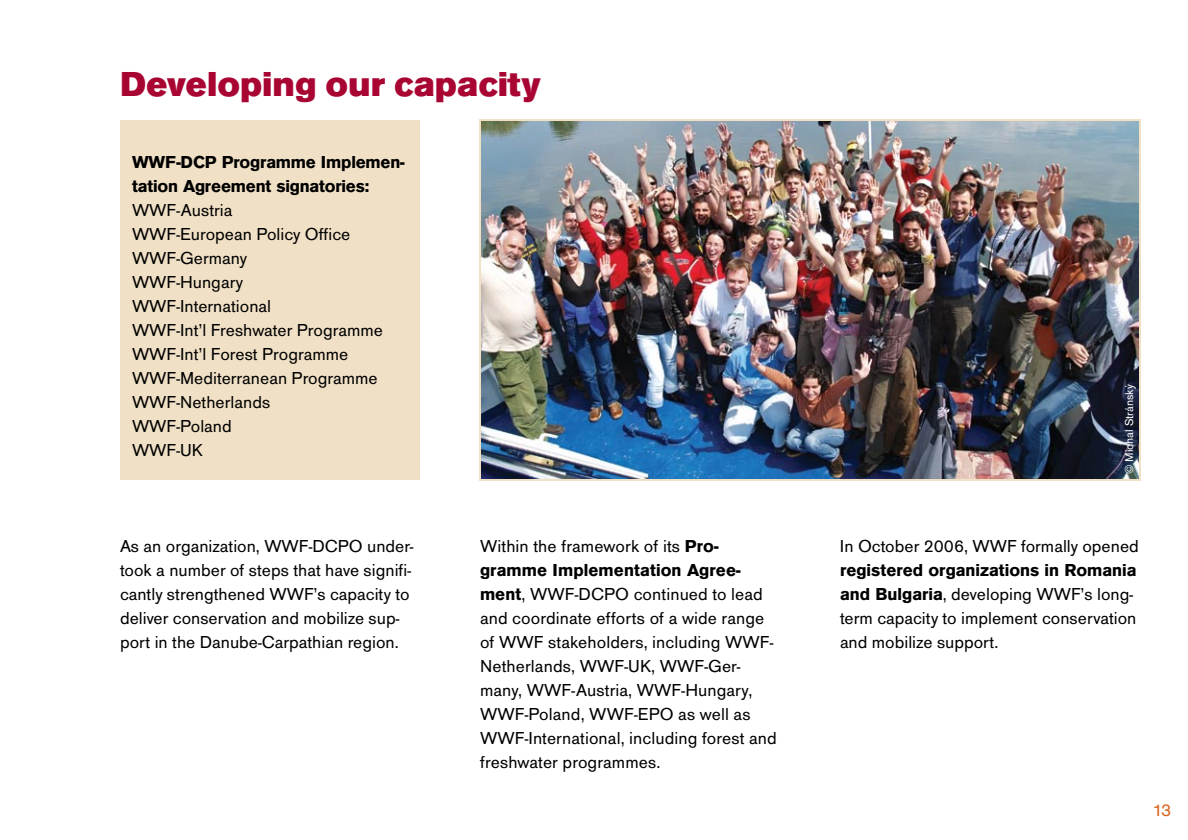
<style>
.page{position:relative;width:1188px;height:840px;background:#fff}
.page>*{position:absolute;margin:0;border:0;box-sizing:border-box;transform-origin:0 0}
.t1{font:900 36px "Accius TOT";color:#a90533}
.t2{font:18px/24px "Accius TOT";color:#000}
.t3{font:700 18px/24px "Accius TOT";letter-spacing:-.01em;color:#000}
.t4{font:18px "Accius TOT";color:#da651d}
.t5{font:12px "Accius TOT";color:#fff}
.s1{font-weight:700}
</style>
<div class="page">
<div style="left:120px;top:120px;width:300px;height:360px;background:#f0e0c6"></div>
<img style="left:482px;top:122px;width:656px;height:356px">
<div style="left:479px;top:119px;width:662px;height:362px;border:2px solid #f0e0c6"></div>
<h1 class="t1" style="left:120px;top:63px;width:422px">Developing our capacity</h1>
<p class="t3" style="left:132px;top:150px;width:274px">WWF-DCP Programme Implemen&shy;tation Agreement signatories:</p>
<p class="t2" style="left:132px;top:198px;width:253px">WWF-Austria<br>WWF-European Policy Office<br>WWF-Germany<br>WWF-Hungary<br>WWF-International<br>WWF-Int’l Freshwater Programme<br>WWF-Int’l Forest Programme<br>WWF-Mediterranean Programme<br>WWF-Netherlands<br>WWF-Poland<br>WWF-UK</p>
<p class="t2" style="left:120px;top:534px;width:295px">As an organization, WWF-DCPO under&shy;took a number of steps that have signifi&shy;cantly strengthened WWF’s capacity to deliver conservation and mobilize sup&shy;port in the Danube-Carpathian region.</p>
<p class="t2" style="left:480px;top:534px;width:298px">Within the framework of its <span class="s1">Pro&shy;gramme Implementation Agree&shy;ment</span>, WWF-DCPO continued to lead and coordinate efforts of a wide range of WWF stakeholders, including WWF-Netherlands, WWF-UK, WWF-Ger&shy;many, WWF-Austria, WWF-Hungary, WWF-Poland, WWF-EPO as well as WWF-International, including forest and freshwater programmes.</p>
<p class="t5" style="left:1123px;top:474px;width:92px;rotate:-90deg">© Michal Stránský</p>
<p class="t2" style="left:840px;top:534px;width:300px">In October 2006, WWF formally opened</p>
<p class="t2" style="left:840px;top:558px;width:298px"><span class="s1">registered organizations in Romania and Bulgaria</span>, developing WWF’s long&shy;term capacity to implement conservation and mobilize support.</p>
<p class="t4" style="left:1152px;top:800px;width:21px">1 3</p>
</div>
